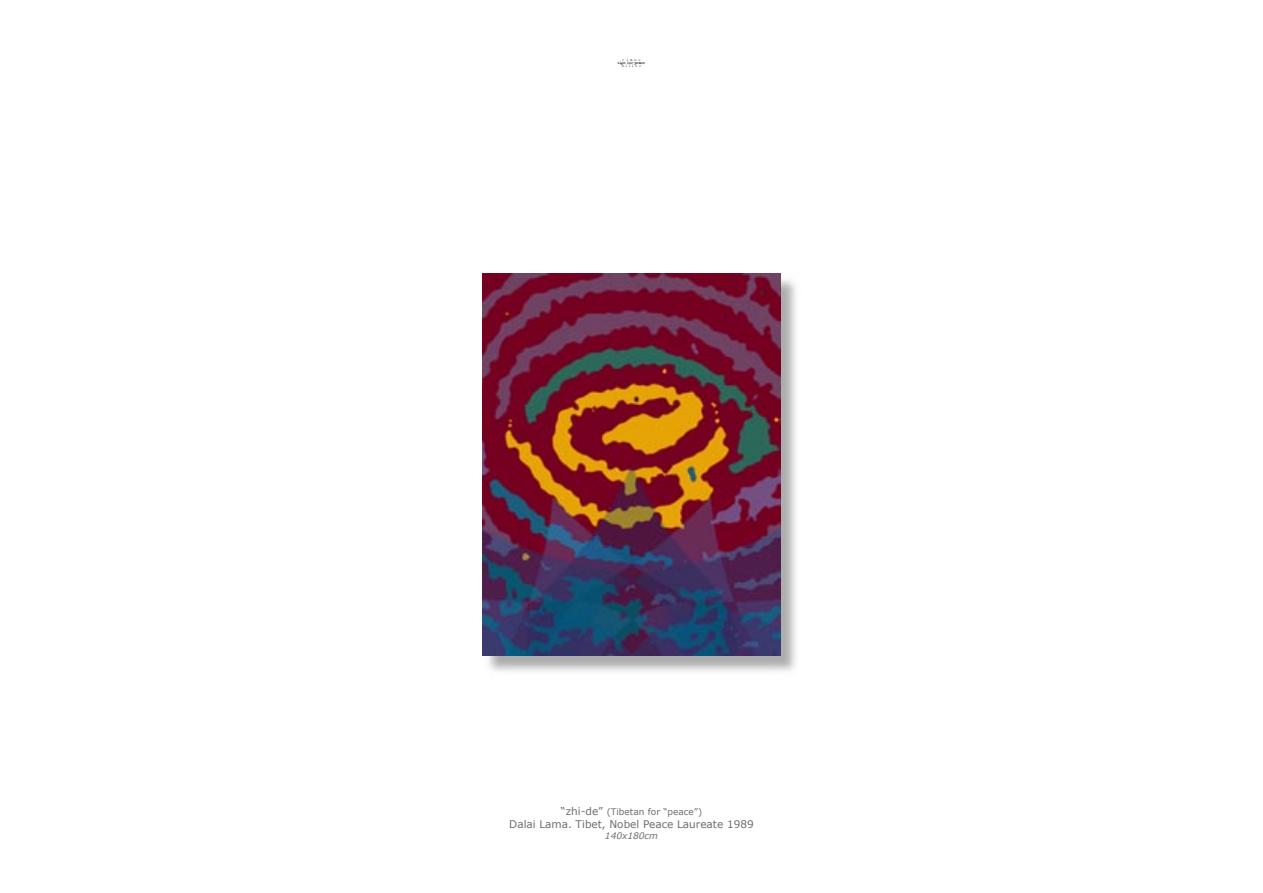
<style>
.page{position:relative;width:1263px;height:893px;background:#fff}
.page>*{position:absolute;margin:0;border:0;box-sizing:border-box;transform-origin:0 0}
.t1{font:10.5px "Verdana";color:#6e6c71}
.t2{font:9px "Verdana";color:#6e6c71}
.t3{font:italic 9px "Verdana";color:#6e6c71}
.t4{font:4.5px "DOA";letter-spacing:-.06em;color:#151518}
.t5{font:4.5px "DOA";letter-spacing:.3em;color:#6e6c71}
.s1{font-size:10.5px}
</style>
<div class="page">
<img style="left:488px;top:274px;width:308px;height:398px">
<img style="left:483px;top:273px;width:297px;height:383px">
<p class="t5" style="left:622px;top:58px;width:20px">claus</p>
<p class="t4" style="left:617px;top:61px;width:29px">sign for peace</p>
<p class="t5" style="left:622px;top:64px;width:21px">miller</p>
<p class="t2" style="left:561px;top:806px;width:143px"><span class="s1">“zhi-de”</span> (Tibetan for “peace”)</p>
<p class="t1" style="left:509px;top:817px;width:246px">Dalai Lama. Tibet, Nobel Peace Laureate 1989</p>
<p class="t3" style="left:605px;top:830px;width:55px">140x180cm</p>
</div>
